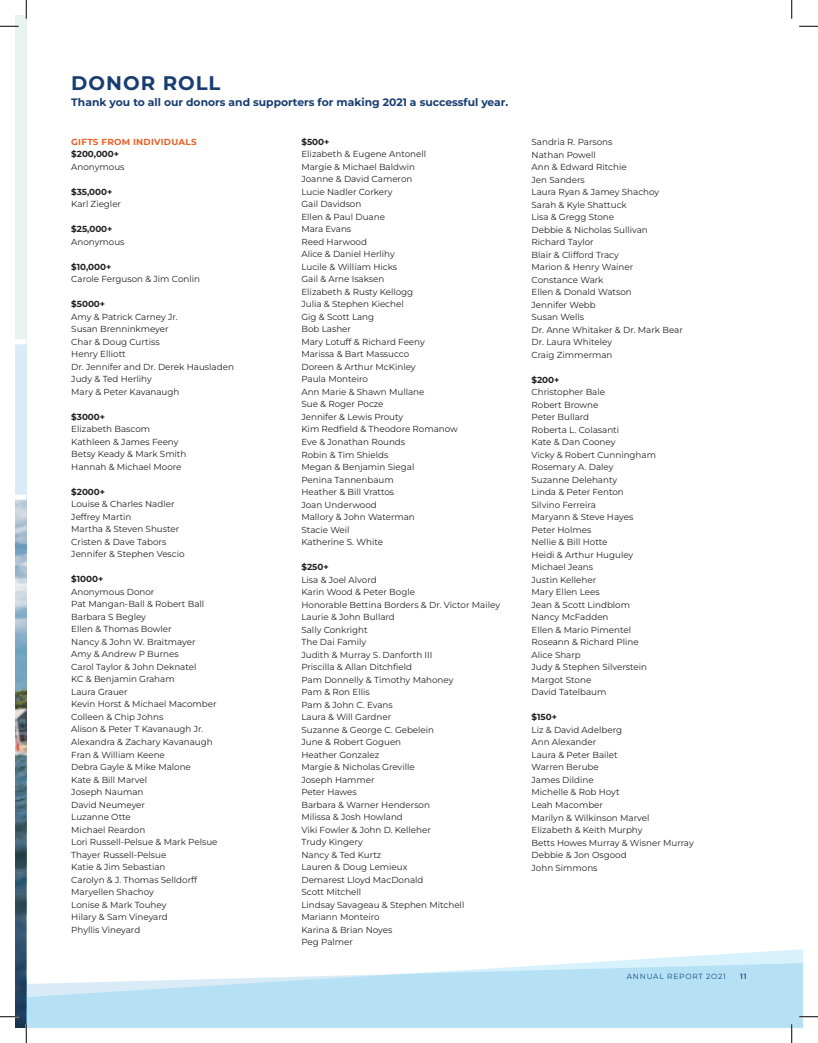
<style>
.page{position:relative;width:818px;height:1043px;background:#fff}
.page>*{position:absolute;margin:0;border:0;box-sizing:border-box;transform-origin:0 0}
.t1{font:700 19.75px "Montserrat";letter-spacing:.05em;color:#183d71}
.t2{font:700 10.75px "Montserrat";color:#183d71}
.t3{font:8.75px/12.5px "Montserrat";color:#231f20}
.t4{font:700 8.75px "Montserrat";color:#231f20}
.t5{font:700 8.75px "Montserrat";letter-spacing:.03em;color:#e96028}
.t6{font:7.5px "Montserrat";letter-spacing:.1em;color:#183d71}
.t7{font:600 7.5px "Montserrat";color:#183d71}
</style>
<div class="page">
<img style="left:15px;top:499px;width:11px;height:207px">
<div style="left:15px;top:15px;width:11px;height:334px;background:#e8f3ef"></div>
<svg style="left:26px;top:949px;width:776px;height:78px;fill:#b6e1f5"></svg>
<svg style="left:15px;top:706px;width:11px;height:322px;background:#455f71"></svg>
<div style="left:15px;top:342px;width:11px;height:155px;background:#d9ebf7"></div>
<div style="left:15px;top:339px;width:11px;height:5px;background:#fff"></div>
<div style="left:15px;top:494px;width:11px;height:5px;background:#fff"></div>
<svg style="left:0;top:25px;width:19px;height:2px"></svg>
<svg style="left:799px;top:25px;width:19px;height:2px"></svg>
<svg style="left:0;top:1015px;width:19px;height:2px"></svg>
<svg style="left:799px;top:1015px;width:19px;height:2px"></svg>
<svg style="left:25px;top:0;width:2px;height:19px"></svg>
<svg style="left:25px;top:1024px;width:2px;height:18px"></svg>
<svg style="left:791px;top:0;width:1px;height:19px"></svg>
<svg style="left:790px;top:1024px;width:2px;height:18px"></svg>
<h1 class="t1" style="left:71px;top:70px;width:151px">DONOR ROLL</h1>
<p class="t2" style="left:71px;top:95px;width:438px">Thank you to all our donors and supporters for making 2021 a successful year.</p>
<p class="t5" style="left:71px;top:136px;width:127px">GIFTS FROM INDIVIDUALS</p>
<p class="t4" style="left:71px;top:148px;width:49px">$200,000+</p>
<p class="t3" style="left:71px;top:160px;width:55px">Anonymous</p>
<p class="t4" style="left:71px;top:186px;width:43px">$35,000+</p>
<p class="t3" style="left:71px;top:197px;width:51px">Karl Ziegler</p>
<p class="t4" style="left:71px;top:223px;width:43px">$25,000+</p>
<p class="t3" style="left:71px;top:235px;width:55px">Anonymous</p>
<p class="t4" style="left:71px;top:261px;width:42px">$10,000+</p>
<p class="t3" style="left:71px;top:272px;width:130px">Carole Ferguson &amp; Jim Conlin</p>
<p class="t4" style="left:71px;top:298px;width:35px">$5000+</p>
<p class="t3" style="left:71px;top:310px;width:164px">Amy &amp; Patrick Carney Jr.<br>Susan Brenninkmeyer<br>Char &amp; Doug Curtiss<br>Henry Elliott<br>Dr. Jennifer and Dr. Derek Hausladen<br>Judy &amp; Ted Herlihy<br>Mary &amp; Peter Kavanaugh</p>
<p class="t4" style="left:71px;top:411px;width:35px">$3000+</p>
<p class="t3" style="left:71px;top:422px;width:117px">Elizabeth Bascom<br>Kathleen &amp; James Feeny<br>Betsy Keady &amp; Mark Smith<br>Hannah &amp; Michael Moore</p>
<p class="t4" style="left:71px;top:486px;width:35px">$2000+</p>
<p class="t3" style="left:71px;top:497px;width:115px">Louise &amp; Charles Nadler<br>Jeffrey Martin<br>Martha &amp; Steven Shuster<br>Cristen &amp; Dave Tabors<br>Jennifer &amp; Stephen Vescio</p>
<p class="t4" style="left:71px;top:573px;width:34px">$1000+</p>
<p class="t3" style="left:71px;top:585px;width:148px">Anonymous Donor<br>Pat Mangan-Ball &amp; Robert Ball<br>Barbara S Begley<br>Ellen &amp; Thomas Bowler<br>Nancy &amp; John W. Braitmayer<br>Amy &amp; Andrew P Burnes<br>Carol Taylor &amp; John Deknatel<br>KC &amp; Benjamin Graham<br>Laura Grauer<br>Kevin Horst &amp; Michael Macomber<br>Colleen &amp; Chip Johns<br>Alison &amp; Peter T Kavanaugh Jr.<br>Alexandra &amp; Zachary Kavanaugh<br>Fran &amp; William Keene<br>Debra Gayle &amp; Mike Malone<br>Kate &amp; Bill Marvel<br>Joseph Nauman<br>David Neumeyer<br>Luzanne Otte<br>Michael Reardon<br>Lori Russell-Pelsue &amp; Mark Pelsue<br>Thayer Russell-Pelsue<br>Katie &amp; Jim Sebastian<br>Carolyn &amp; J. Thomas Selldorff<br>Maryellen Shachoy<br>Lonise &amp; Mark Touhey<br>Hilary &amp; Sam Vineyard<br>Phyllis Vineyard</p>
<p class="t4" style="left:301px;top:136px;width:29px">$500+</p>
<p class="t3" style="left:301px;top:148px;width:158px">Elizabeth &amp; Eugene Antonell<br>Margie &amp; Michael Baldwin<br>Joanne &amp; David Cameron<br>Lucie Nadler Corkery<br>Gail Davidson<br>Ellen &amp; Paul Duane<br>Mara Evans<br>Reed Harwood<br>Alice &amp; Daniel Herlihy<br>Lucile &amp; William Hicks<br>Gail &amp; Arne Isaksen<br>Elizabeth &amp; Rusty Kellogg<br>Julia &amp; Stephen Kiechel<br>Gig &amp; Scott Lang<br>Bob Lasher<br>Mary Lotuff &amp; Richard Feeny<br>Marissa &amp; Bart Massucco<br>Doreen &amp; Arthur McKinley<br>Paula Monteiro<br>Ann Marie &amp; Shawn Mullane<br>Sue &amp; Roger Pocze<br>Jennifer &amp; Lewis Prouty<br>Kim Redfield &amp; Theodore Romanow<br>Eve &amp; Jonathan Rounds<br>Robin &amp; Tim Shields<br>Megan &amp; Benjamin Siegal<br>Penina Tannenbaum<br>Heather &amp; Bill Vrattos<br>Joan Underwood<br>Mallory &amp; John Waterman<br>Stacie Weil<br>Katherine S. White</p>
<p class="t4" style="left:301px;top:561px;width:29px">$250+</p>
<p class="t3" style="left:301px;top:573px;width:200px">Lisa &amp; Joel Alvord<br>Karin Wood &amp; Peter Bogle<br>Honorable Bettina Borders &amp; Dr. Victor Mailey<br>Laurie &amp; John Bullard<br>Sally Conkright<br>The Dai Family<br>Judith &amp; Murray S. Danforth III<br>Priscilla &amp; Allan Ditchfield<br>Pam Donnelly &amp; Timothy Mahoney<br>Pam &amp; Ron Ellis<br>Pam &amp; John C. Evans<br>Laura &amp; Will Gardner<br>Suzanne &amp; George C. Gebelein<br>June &amp; Robert Goguen<br>Heather Gonzalez<br>Margie &amp; Nicholas Greville<br>Joseph Hammer<br>Peter Hawes<br>Barbara &amp; Warner Henderson<br>Milissa &amp; Josh Howland<br>Viki Fowler &amp; John D. Kelleher<br>Trudy Kingery<br>Nancy &amp; Ted Kurtz<br>Lauren &amp; Doug Lemieux<br>Demarest Lloyd MacDonald<br>Scott Mitchell<br>Lindsay Savageau &amp; Stephen Mitchell<br>Mariann Monteiro<br>Karina &amp; Brian Noyes<br>Peg Palmer</p>
<p class="t3" style="left:531px;top:135px;width:153px">Sandria R. Parsons<br>Nathan Powell<br>Ann &amp; Edward Ritchie<br>Jen Sanders<br>Laura Ryan &amp; Jamey Shachoy<br>Sarah &amp; Kyle Shattuck<br>Lisa &amp; Gregg Stone<br>Debbie &amp; Nicholas Sullivan<br>Richard Taylor<br>Blair &amp; Clifford Tracy<br>Marion &amp; Henry Wainer<br>Constance Wark<br>Ellen &amp; Donald Watson<br>Jennifer Webb<br>Susan Wells<br>Dr. Anne Whitaker &amp; Dr. Mark Bear<br>Dr. Laura Whiteley<br>Craig Zimmerman</p>
<p class="t4" style="left:531px;top:374px;width:29px">$200+</p>
<p class="t3" style="left:531px;top:385px;width:126px">Christopher Bale<br>Robert Browne<br>Peter Bullard<br>Roberta L. Colasanti<br>Kate &amp; Dan Cooney<br>Vicky &amp; Robert Cunningham<br>Rosemary A. Daley<br>Suzanne Delehanty<br>Linda &amp; Peter Fenton<br>Silvino Ferreira<br>Maryann &amp; Steve Hayes<br>Peter Holmes<br>Nellie &amp; Bill Hotte<br>Heidi &amp; Arthur Huguley<br>Michael Jeans<br>Justin Kelleher<br>Mary Ellen Lees<br>Jean &amp; Scott Lindblom<br>Nancy McFadden<br>Ellen &amp; Mario Pimentel<br>Roseann &amp; Richard Pline<br>Alice Sharp<br>Judy &amp; Stephen Silverstein<br>Margot Stone<br>David Tatelbaum</p>
<p class="t4" style="left:531px;top:711px;width:27px">$150+</p>
<p class="t3" style="left:531px;top:723px;width:164px">Liz &amp; David Adelberg<br>Ann Alexander<br>Laura &amp; Peter Bailet<br>Warren Berube<br>James Dildine<br>Michelle &amp; Rob Hoyt<br>Leah Macomber<br>Marilyn &amp; Wilkinson Marvel<br>Elizabeth &amp; Keith Murphy<br>Betts Howes Murray &amp; Wisner Murray<br>Debbie &amp; Jon Osgood<br>John Simmons</p>
<p class="t6" style="left:626px;top:971px;width:101px">ANNUAL REPORT 2O21</p>
<p class="t7" style="left:740px;top:971px;width:8px">11</p>
</div>
